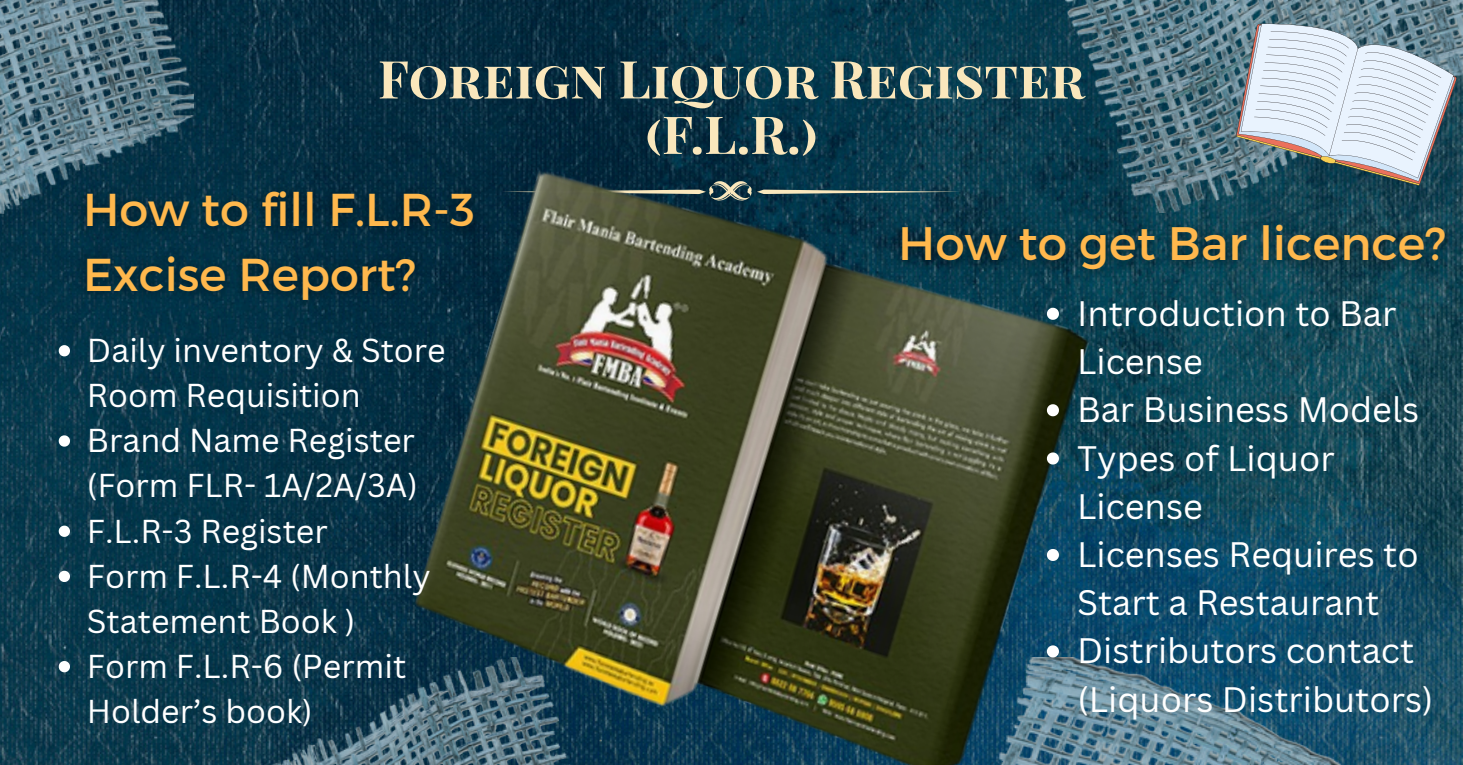
<style>
.page{position:relative;width:1463px;height:765px;background:#fff}
.page>*{position:absolute;margin:0;border:0;box-sizing:border-box;transform-origin:0 0}
.t1{font:700 52.5px/55.5px "Playfair Display SC";color:#fae7bc;text-align:center}
.t2{font:46.8px "Montserrat";color:#ffb84d}
.t3{font:45.9px/64.2px "Montserrat";color:#ffb84d}
.t4{font:34.5px/48.3px "Canva Sans";color:#fff}
.t5{font:32.1px/45px "Canva Sans";color:#fff}
</style>
<div class="page">
<img style="left:0;top:0;width:1462px;height:765px">
<img style="left:1128px;top:658px;width:334px;height:107px">
<img style="left:0;top:0;width:194px;height:300px">
<img style="left:116px;top:657px;width:258px;height:108px">
<img style="left:993px;top:0;width:469px;height:209px">
<svg style="left:1227px;top:1px;width:235px;height:189px;background:#9badb7"></svg>
<img style="left:374px;top:90px;width:754px;height:675px">
<img style="left:885px;top:209px;width:577px;height:80px">
<img style="left:70px;top:176px;width:422px;height:143px">
<svg style="left:1047px;top:308px;width:12px;height:12px"></svg>
<svg style="left:1047px;top:404px;width:12px;height:12px"></svg>
<svg style="left:1047px;top:452px;width:12px;height:13px"></svg>
<svg style="left:1047px;top:549px;width:12px;height:12px"></svg>
<svg style="left:1047px;top:645px;width:12px;height:12px"></svg>
<svg style="left:59px;top:345px;width:11px;height:11px"></svg>
<svg style="left:59px;top:435px;width:11px;height:12px"></svg>
<svg style="left:59px;top:526px;width:11px;height:11px"></svg>
<svg style="left:59px;top:571px;width:11px;height:11px"></svg>
<svg style="left:59px;top:661px;width:11px;height:11px"></svg>
<h1 class="t1" style="left:378px;top:49px;width:708px">Foreign Liquor Register (F.L.R.)</h1>
<h3 class="t3" style="left:83px;top:176px;width:393px">How to fill F.L.R-3<br>Excise Report?</h3>
<p class="t5" style="left:87px;top:327px;width:360px">Daily inventory &amp; Store<br>Room Requisition<br>Brand Name Register (Form FLR- 1A/2A/3A)<br>F.L.R-3 Register<br>Form F.L.R-4 (Monthly<br>Statement Book )<br>Form F.L.R-6 (Permit<br>Holder’s book)</p>
<h2 class="t2" style="left:898px;top:213px;width:549px">How to get Bar licence?</h2>
<p class="t4" style="left:1077px;top:288px;width:358px">Introduction to Bar<br>License<br>Bar Business Models<br>Types of Liquor<br>License<br>Licenses Requires to<br>Start a Restaurant<br>Distributors contact (Liquors Distributors)</p>
</div>
